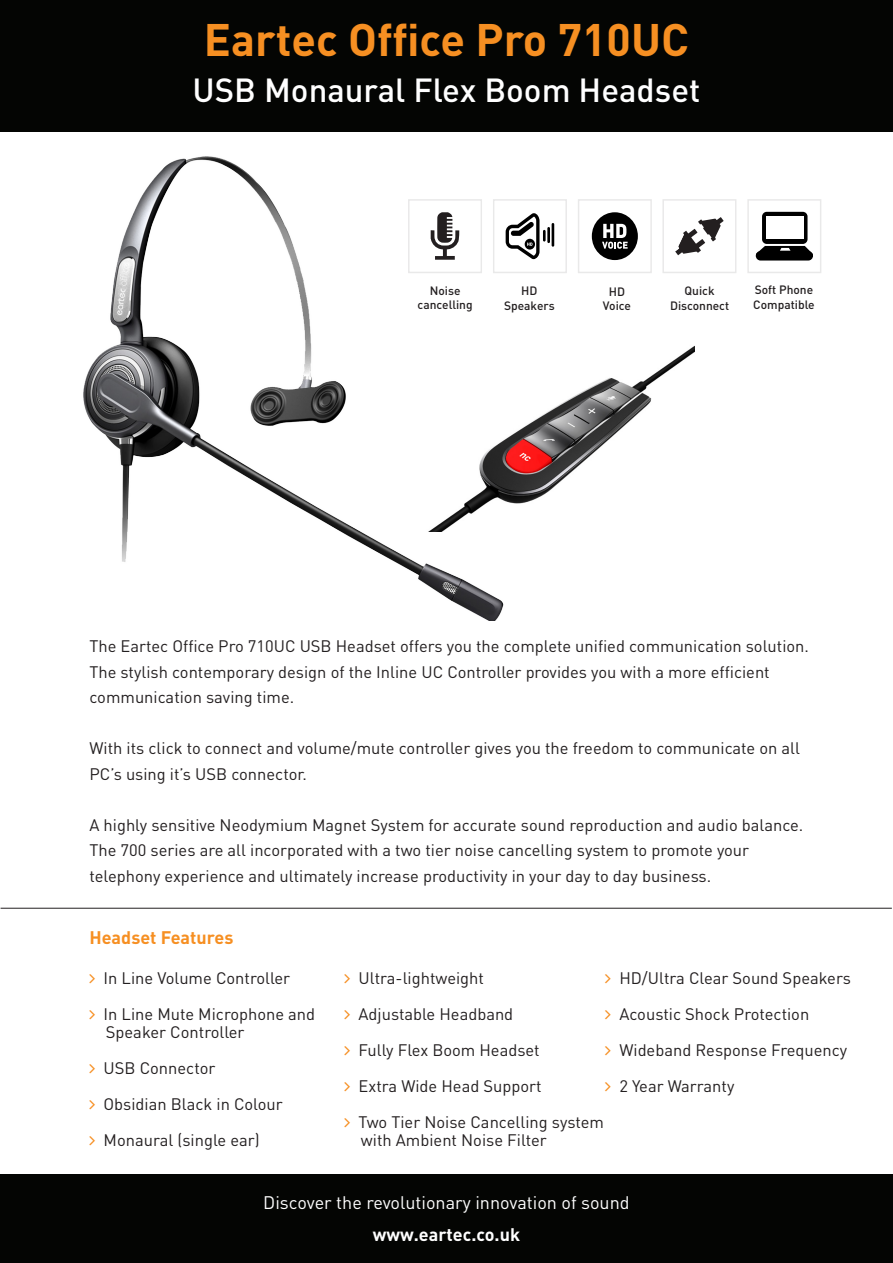
<style>
.page{position:relative;width:893px;height:1263px;background:#040503}
.page>*{position:absolute;margin:0;border:0;box-sizing:border-box;transform-origin:0 0}
.t1{font:700 45px "DIN Pro";color:#f68f22}
.t2{font:500 33px "DIN Pro";color:#fff}
.t3{font:18px "DIN Pro";color:#fff}
.t4{font:700 18px "DIN Pro";color:#fff}
.t5{font:700 18px "DIN Pro";color:#f68f22}
.t6{font:16.5px/25.5px "DIN Pro";color:#231f20}
.t7{font:500 12px "DIN Pro";color:#231f20}
</style>
<div class="page">
<div style="left:0;top:851px;width:893px;height:323px;background:#fff"></div>
<div style="left:0;top:132px;width:893px;height:721px;background:#fff"></div>
<hr style="left:1px;top:908px;width:891px;height:1px;background:#231f20">
<img style="left:83px;top:156px;width:452px;height:465px">
<svg style="left:592px;top:212px;width:46px;height:48px"></svg>
<svg style="left:431px;top:212px;width:28px;height:48px"></svg>
<svg style="left:506px;top:213px;width:40px;height:46px"></svg>
<hr style="left:552px;top:223px;width:2px;height:24px;background:#000">
<hr style="left:547px;top:227px;width:3px;height:16px;background:#000">
<svg style="left:675px;top:217px;width:49px;height:39px"></svg>
<div style="left:762px;top:212px;width:45px;height:32px;background:#000;border-radius:5px"></div>
<div style="left:766px;top:216px;width:38px;height:23px;background:#fff"></div>
<svg style="left:756px;top:246px;width:57px;height:8px"></svg>
<div style="left:756px;top:251px;width:57px;height:10px;background:#000;border-radius:5px"></div>
<img style="left:415px;top:342px;width:279px;height:189px">
<p class="t1" style="left:204px;top:9px;width:486px">Eartec Office Pro 710UC</p>
<p class="t2" style="left:193px;top:68px;width:509px">USB Monaural Flex Boom Headset</p>
<p class="t7" style="left:430px;top:282px;width:32px">Noise</p>
<p class="t7" style="left:418px;top:297px;width:57px">cancelling</p>
<p class="t7" style="left:521px;top:283px;width:18px">HD</p>
<p class="t7" style="left:504px;top:297px;width:52px">Speakers</p>
<p class="t7" style="left:609px;top:283px;width:18px">HD</p>
<p class="t7" style="left:603px;top:298px;width:29px">Voice</p>
<p class="t7" style="left:684px;top:283px;width:32px">Quick</p>
<p class="t7" style="left:670px;top:297px;width:61px">Disconnect</p>
<p class="t7" style="left:755px;top:282px;width:60px">Soft Phone</p>
<p class="t7" style="left:753px;top:296px;width:63px">Compatible</p>
<p class="t6" style="left:89px;top:633px;width:721px">The Eartec Office Pro 710UC USB Headset offers you the complete unified communication solution.<br>The stylish contemporary design of the Inline UC Controller provides you with a more efficient</p>
<p class="t6" style="left:89px;top:684px;width:206px">communication saving time.</p>
<p class="t6" style="left:89px;top:735px;width:712px">With its click to connect and volume/mute controller gives you the freedom to communicate on all<br>PC’s using it’s USB connector.</p>
<p class="t6" style="left:89px;top:811px;width:715px">A highly sensitive Neodymium Magnet System for accurate sound reproduction and audio balance.<br>The 700 series are all incorporated with a two tier noise cancelling system to promote your</p>
<p class="t6" style="left:89px;top:862px;width:623px">telephony experience and ultimately increase productivity in your day to day business.</p>
<p class="t5" style="left:89px;top:925px;width:145px">Headset Features</p>
<p class="t6" style="left:104px;top:965px;width:188px">In Line Volume Controller</p>
<p class="t6" style="left:104px;top:1001px;width:213px">In Line Mute Microphone and</p>
<p class="t6" style="left:106px;top:1019px;width:140px">Speaker Controller</p>
<p class="t6" style="left:104px;top:1055px;width:113px">USB Connector</p>
<p class="t6" style="left:104px;top:1091px;width:181px">Obsidian Black in Colour</p>
<p class="t6" style="left:104px;top:1127px;width:158px">Monaural (single ear)</p>
<p class="t6" style="left:359px;top:964px;width:127px">Ultra-lightweight</p>
<p class="t6" style="left:359px;top:1000px;width:156px">Adjustable Headband</p>
<p class="t6" style="left:359px;top:1031px;width:185px;line-height:36px">Fully Flex Boom Headset<br>Extra Wide Head Support</p>
<p class="t6" style="left:359px;top:1108px;width:247px">Two Tier Noise Cancelling system</p>
<p class="t6" style="left:361px;top:1126px;width:188px">with Ambient Noise Filter</p>
<p class="t6" style="left:619px;top:965px;width:233px">HD/Ultra Clear Sound Speakers</p>
<p class="t6" style="left:619px;top:1001px;width:191px">Acoustic Shock Protection</p>
<p class="t6" style="left:619px;top:1037px;width:229px">Wideband Response Frequency</p>
<p class="t6" style="left:619px;top:1073px;width:117px">2 Year Warranty</p>
<p class="t3" style="left:263px;top:1190px;width:368px">Discover the revolutionary innovation of sound</p>
<p class="t4" style="left:373px;top:1222px;width:149px">www.eartec.co.uk</p>
</div>
